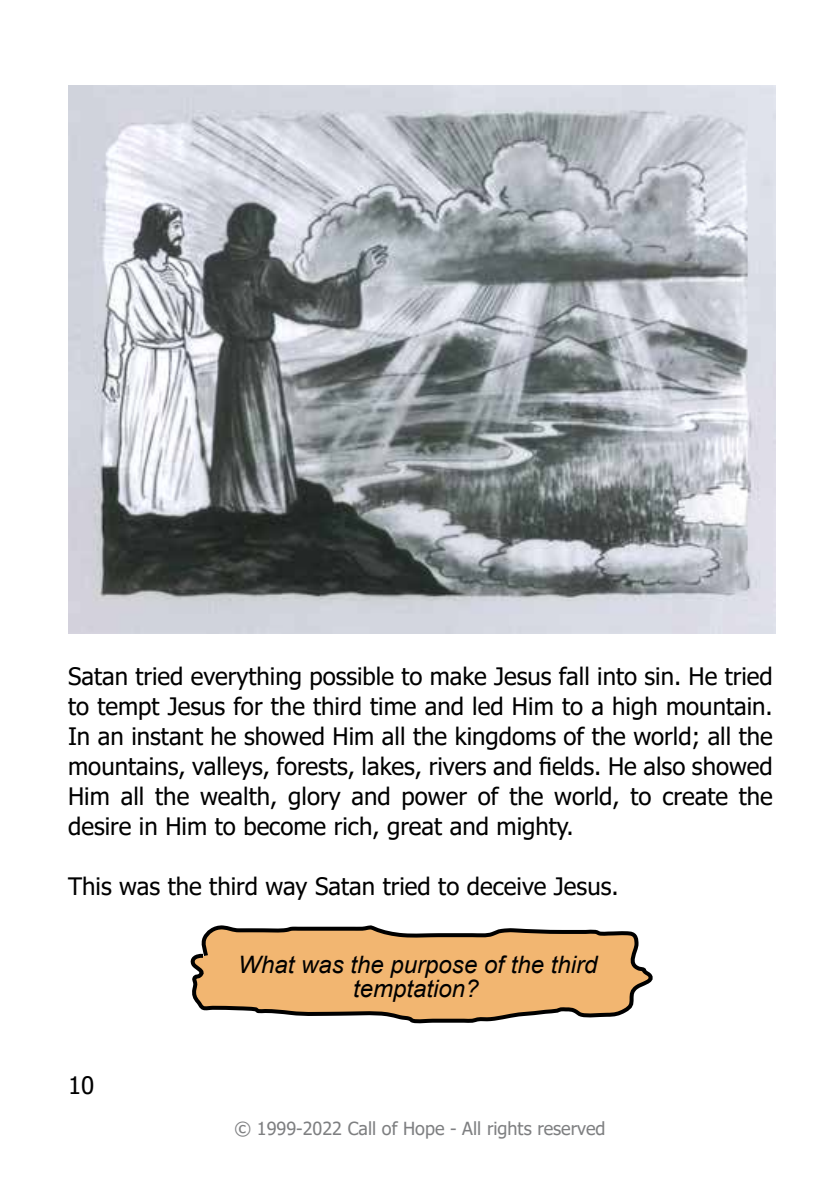
<style>
.page{position:relative;width:840px;height:1191px;background:#fff}
.page>*{position:absolute;margin:0;border:0;box-sizing:border-box;transform-origin:0 0}
.t1{font:24px/30px "Tahoma";color:#000;text-align:justify}
.t2{font:italic 24px/24px "Arial";color:#000;text-align:center}
.t3{font:18px "Tahoma";color:#7e7f81}
</style>
<div class="page">
<svg style="left:190px;top:925px;width:463px;height:99px"></svg>
<img style="left:68px;top:85px;width:706px;height:548px">
<p class="t1" style="left:68px;top:663px;width:706px">Satan tried everything possible to make Jesus fall into sin. He tried to tempt Jesus for the third time and led Him to a high mountain.<br>In an instant he showed Him all the kingdoms of the world; all the mountains, valleys, forests, lakes, rivers and fields. He also showed Him all the wealth, glory and power of the world, to create the desire in Him to become rich, great and mighty.</p>
<p class="t1" style="left:68px;top:873px;width:552px">This was the third way Satan tried to deceive Jesus.</p>
<p class="t1" style="left:68px;top:1071px;width:28px">10</p>
<p class="t2" style="left:238px;top:952px;width:360px">What was the purpose of the third temptation?</p>
<p class="t3" style="left:234px;top:1116px;width:372px">© 1999-2022 Call of Hope - All rights reserved</p>
</div>
